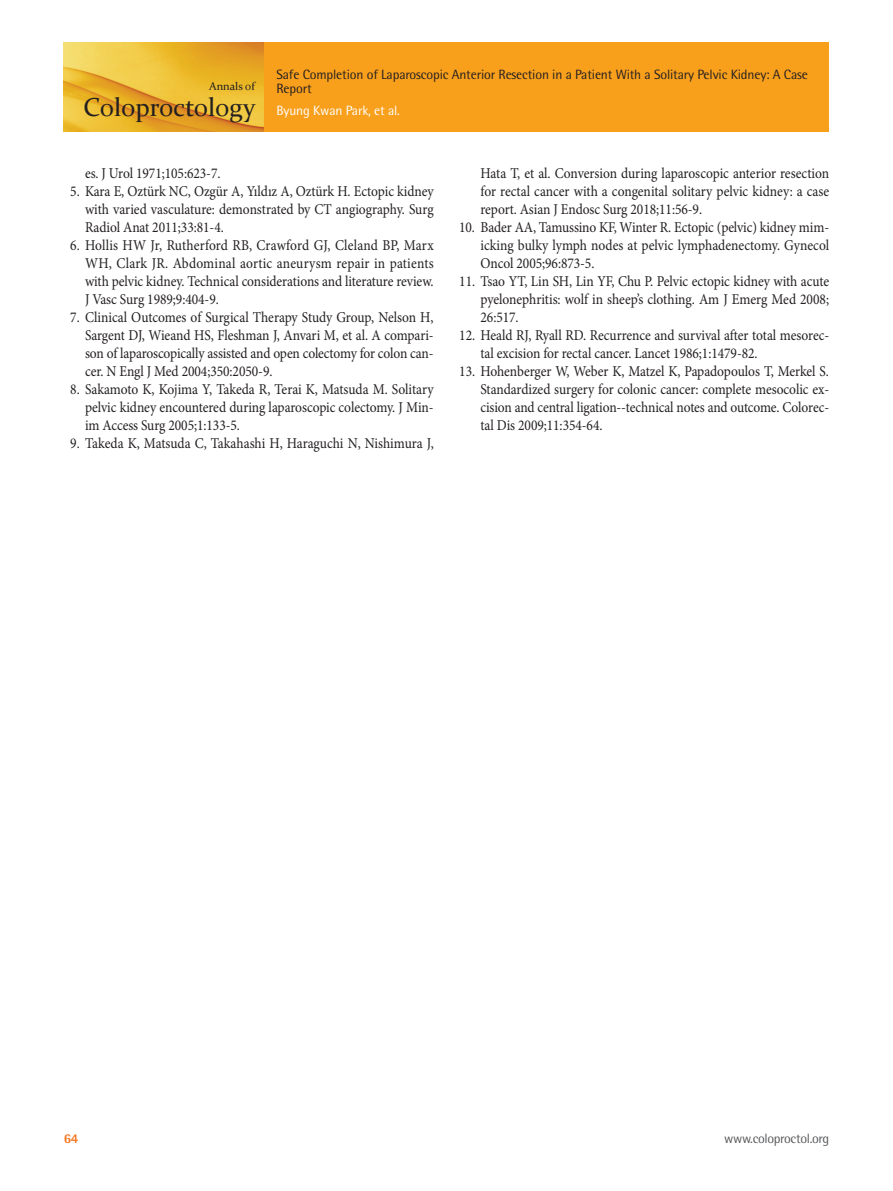
<style>
.page{position:relative;width:893px;height:1191px;background:#fff}
.page>*{position:absolute;margin:0;border:0;box-sizing:border-box;transform-origin:0 0}
.t1{font:25.95px "Constantia";color:#231f20}
.참고문헌1{font:15px/18px "Minion Pro";letter-spacing:-.005em;color:#231f20;text-align:justify;scale:.9 1}
.참고문헌2{font:15px/18px "Minion Pro";letter-spacing:-.005em;color:#231f20;text-align:justify;scale:.9 1}
.t2{font:13.5px/13.5px "Rotis Semi Sans Std";letter-spacing:-.01em;color:#231f20}
.t3{font:13.5px "Rotis Semi Sans Std";letter-spacing:-.025em;color:#57585a}
.t4{font:13.5px "Rotis Semi Sans Std";letter-spacing:-.01em;color:#fff}
.t5{font:800 13.5px "Rotis Semi Sans Std";color:#f47721}
.t6{font:11.25px "Constantia";color:#231f20}
</style>
<div class="page">
<div style="left:264px;top:43px;width:565px;height:89px;background:#f89f1c"></div>
<img style="left:64px;top:43px;width:200px;height:89px">
<p class="t6" style="left:209px;top:79px;width:47px">Annals of</p>
<h1 class="t1" style="left:83px;top:90px;width:174px">Coloproctology</h1>
<p class="t2" style="left:276px;top:68px;width:533px">Safe Completion of Laparoscopic Anterior Resection in a Patient With a Solitary Pelvic Kidney: A Case<br>Report</p>
<p class="t4" style="left:276px;top:102px;width:125px">Byung Kwan Park, et al.</p>
<p class="참고문헌1" style="left:85px;top:164px;width:152px">es. J Urol 1971;105:623-7.</p>
<p class="참고문헌1" style="left:85px;top:182px;width:389px;text-indent:-15px">5. Kara E, Oztürk NC, Ozgür A, Yıldız A, Oztürk H. Ectopic kidney with varied vasculature: demonstrated by CT angiography. Surg Radiol Anat 2011;33:81-4.</p>
<p class="참고문헌1" style="left:85px;top:236px;width:389px;text-indent:-15px">6. Hollis HW Jr, Rutherford RB, Crawford GJ, Cleland BP, Marx WH, Clark JR. Abdominal aortic aneurysm repair in patients with pelvic kidney. Technical considerations and literature review.<br>J Vasc Surg 1989;9:404-9.</p>
<p class="참고문헌1" style="left:85px;top:308px;width:389px;text-indent:-15px">7. Clinical Outcomes of Surgical Therapy Study Group, Nelson H, Sargent DJ, Wieand HS, Fleshman J, Anvari M, et al. A compari&shy;son of laparoscopically assisted and open colectomy for colon can&shy;cer. N Engl J Med 2004;350:2050-9.</p>
<p class="참고문헌1" style="left:85px;top:380px;width:389px;text-indent:-15px">8. Sakamoto K, Kojima Y, Takeda R, Terai K, Matsuda M. Solitary pelvic kidney encountered during laparoscopic colectomy. J Min&shy;im Access Surg 2005;1:133-5.</p>
<p class="참고문헌1" style="left:70px;top:434px;width:405px">9. Takeda K, Matsuda C, Takahashi H, Haraguchi N, Nishimura J,</p>
<p class="참고문헌1" style="left:480px;top:164px;width:389px">Hata T, et al. Conversion during laparoscopic anterior resection for rectal cancer with a congenital solitary pelvic kidney: a case report. Asian J Endosc Surg 2018;11:56-9.</p>
<p class="참고문헌2" style="left:480px;top:218px;width:389px;text-indent:-21px">10. Bader AA, Tamussino KF, Winter R. Ectopic (pelvic) kidney mim&shy;icking bulky lymph nodes at pelvic lymphadenectomy. Gynecol Oncol 2005;96:873-5.</p>
<p class="참고문헌2" style="left:480px;top:272px;width:389px;text-indent:-21px">11. Tsao YT, Lin SH, Lin YF, Chu P. Pelvic ectopic kidney with acute pyelonephritis: wolf in sheep’s clothing. Am J Emerg Med 2008; 26:517.</p>
<p class="참고문헌2" style="left:480px;top:326px;width:389px;text-indent:-21px">12. Heald RJ, Ryall RD. Recurrence and survival after total mesorec&shy;tal excision for rectal cancer. Lancet 1986;1:1479-82.</p>
<p class="참고문헌2" style="left:480px;top:362px;width:389px;text-indent:-21px">13. Hohenberger W, Weber K, Matzel K, Papadopoulos T, Merkel S.<br>Standardized surgery for colonic cancer: complete mesocolic ex&shy;cision and central ligation--technical notes and outcome. Colorec&shy;tal Dis 2009;11:354-64.</p>
<p class="t5" style="left:64px;top:1129px;width:16px">64</p>
<p class="t3" style="left:724px;top:1130px;width:106px">www.coloproctol.org</p>
</div>
